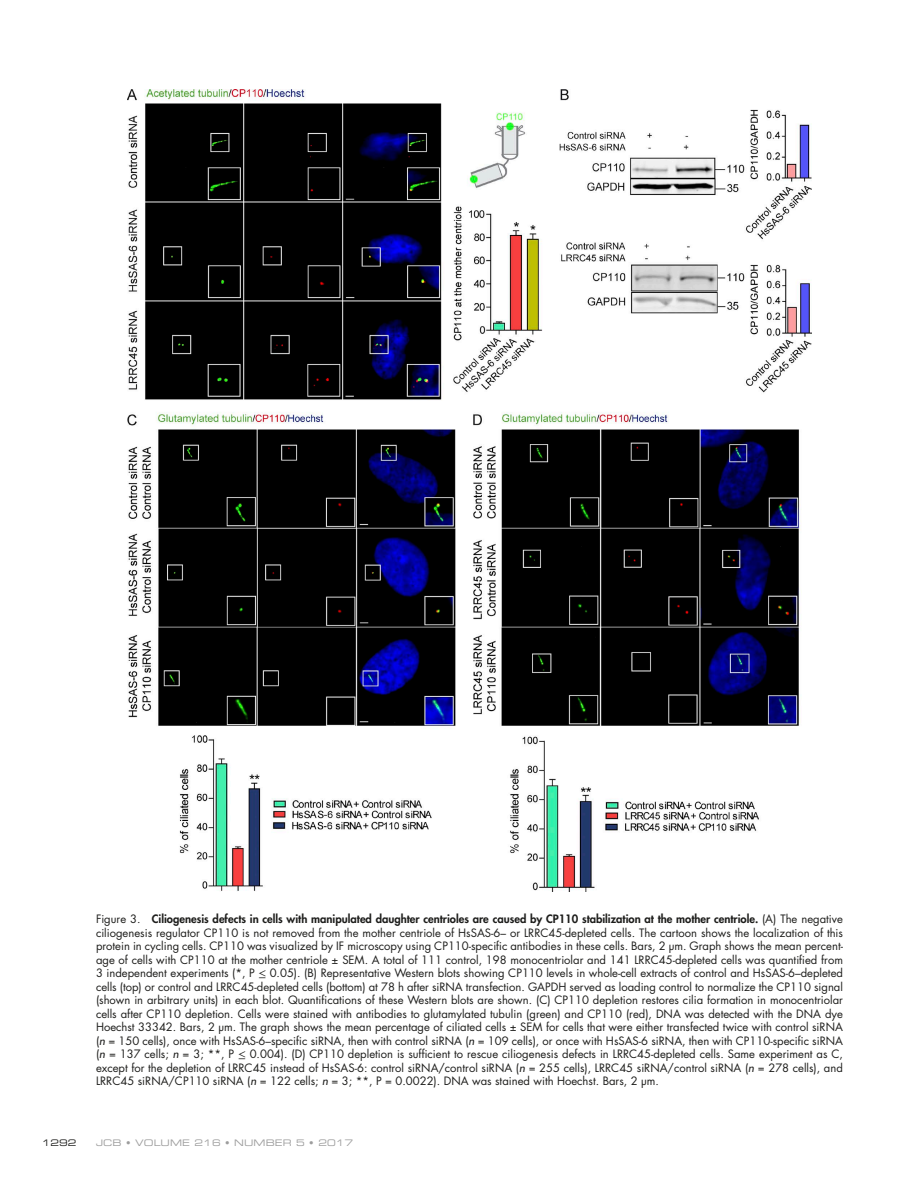
<style>
.page{position:relative;width:918px;height:1188px;background:#fff}
.page>*{position:absolute;margin:0;border:0;box-sizing:border-box;transform-origin:0 0}
.t1{font:11.25px/13.5px "Futura Std";color:#1d1d1b;text-align:justify}
.t2{font:9px "Eurostile LT Std Ex 2";letter-spacing:.01em;color:#9d9d9d}
.t3{font:9px "Eurostile LT Std Ex 2";color:#1d1d1b}
.s1{font-weight:800}
.s2{font-family:"STIX General"}
.s3{font-weight:500;font-style:italic}
</style>
<div class="page">
<img style="left:127px;top:90px;width:685px;height:802px">
<p class="t1" style="left:96px;top:913px;width:749px">Figure 3. <span class="s1">Ciliogenesis defects in cells with manipulated daughter centrioles are caused by CP110 stabilization at the mother centriole.</span> (A) The negative ciliogenesis regulator CP110 is not removed from the mother centriole of HsSAS-6– or LRRC45-depleted cells. The cartoon shows the localization of this protein in cycling cells. CP110 was visualized by IF microscopy using CP110-specific antibodies in these cells. Bars, 2 µm. Graph shows the mean percent&shy;age of cells with CP110 at the mother centriole ± SEM. A total of 111 control, 198 monocentriolar and 141 LRRC45-depleted cells was quantified from 3 independent experiments (*, P <span class="s2">≤</span> 0.05). (B) Representative Western blots showing CP110 levels in whole-cell extracts of control and HsSAS-6–depleted cells (top) or control and LRRC45-depleted cells (bottom) at 78 h after siRNA transfection. GAPDH served as loading control to normalize the CP110 signal (shown in arbitrary units) in each blot. Quantifications of these Western blots are shown. (C) CP110 depletion restores cilia formation in monocentriolar cells after CP110 depletion. Cells were stained with antibodies to glutamylated tubulin (green) and CP110 (red), DNA was detected with the DNA dye Hoechst 33342. Bars, 2 µm. The graph shows the mean percentage of ciliated cells ± SEM for cells that were either transfected twice with control siRNA (<span class="s3">n</span> = 150 cells), once with HsSAS-6–specific siRNA, then with control siRNA (<span class="s3">n</span> = 109 cells), or once with HsSAS-6 siRNA, then with CP110-specific siRNA (<span class="s3">n</span> = 137 cells; <span class="s3">n</span> = 3; **, P <span class="s2">≤</span> 0.004). (D) CP110 depletion is sufficient to rescue ciliogenesis defects in LRRC45-depleted cells. Same experiment as C, except for the depletion of LRRC45 instead of HsSAS-6: control siRNA/control siRNA (<span class="s3">n</span> = 255 cells), LRRC45 siRNA/control siRNA (<span class="s3">n</span> = 278 cells), and LRRC45 siRNA/CP110 siRNA (<span class="s3">n</span> = 122 cells; <span class="s3">n</span> = 3; **, P = 0.0022). DNA was stained with Hoechst. Bars, 2 µm.</p>
<p class="t3" style="left:42px;top:1136px;width:36px">1292</p>
<p class="t2" style="left:96px;top:1136px;width:259px">JCB • VOLUME 216 • NUMBER 5 • 2017</p>
</div>
